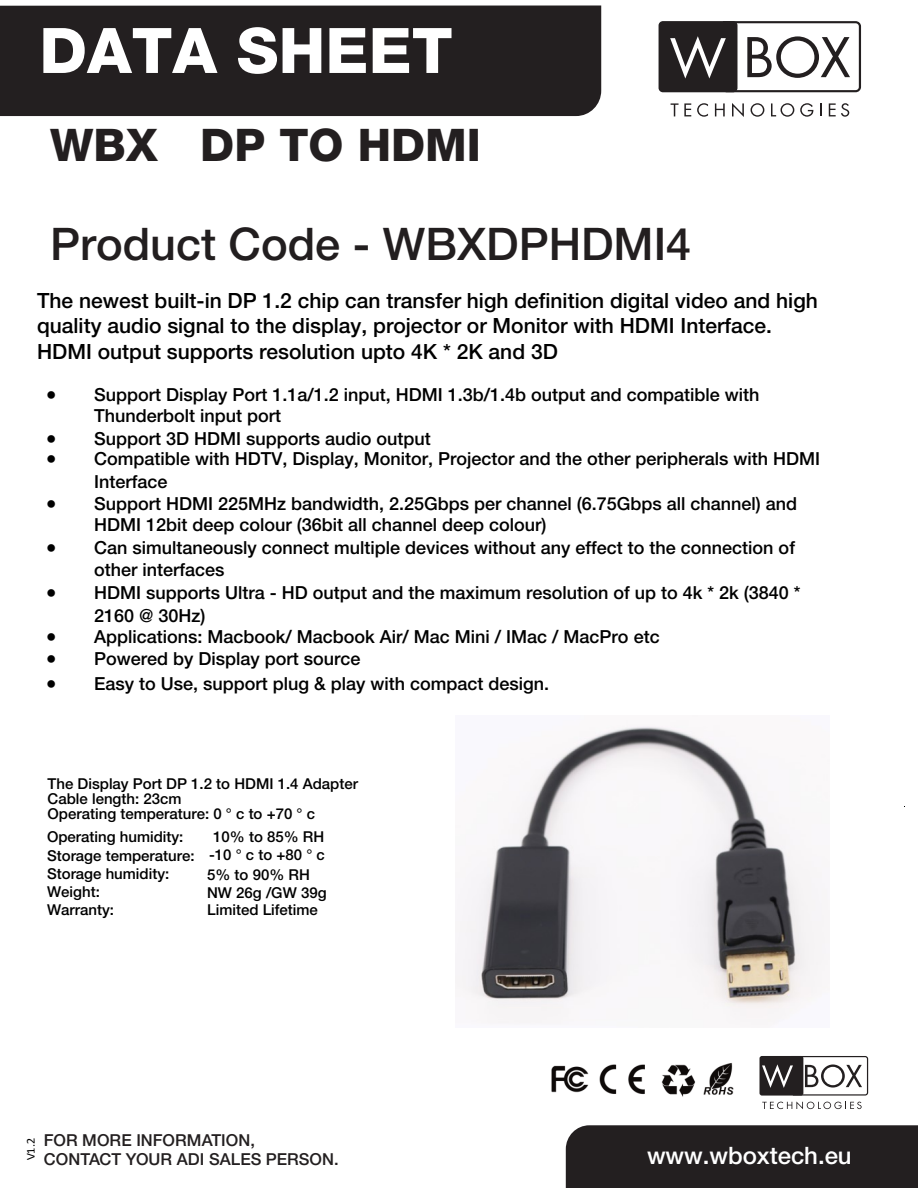
<style>
.page{position:relative;width:918px;height:1188px;background:#fff}
.page>*{position:absolute;margin:0;border:0;box-sizing:border-box;transform-origin:0 0}
.t1{font:800 62.85px "Helvetica Neue LT Std";letter-spacing:.005em;color:#fff}
.t2{font:500 45px "Helvetica Neue LT Std";color:#221e1f}
.t3{font:800 45px "Helvetica Neue LT Std";color:#231f20}
.t4{font:500 24px "Helvetica Neue LT Std";color:#fff}
.t5{font:500 21px/25.2px "Helvetica Neue LT Std";color:#000}
.t6{font:500 18px/22.8px "Helvetica Neue LT Std";color:#000}
.t7{font:500 16.5px/19.8px "Helvetica Neue LT Std";letter-spacing:.005em;color:#231f20}
.t8{font:500 15px/18px "Helvetica Neue LT Std";color:#000}
.t9{font:12px "Calibri";color:#000;scale:1.05 1}
</style>
<div class="page">
<img style="left:455px;top:726px;width:371px;height:297px">
<div style="left:659px;top:21px;width:78px;height:71px;background:#231f20;border-radius:4px"></div>
<svg style="left:670px;top:21px;width:191px;height:71px"></svg>
<svg style="left:671px;top:103px;width:20px;height:13px"></svg>
<svg style="left:697px;top:103px;width:11px;height:14px"></svg>
<svg style="left:715px;top:103px;width:10px;height:13px"></svg>
<svg style="left:732px;top:103px;width:12px;height:14px"></svg>
<svg style="left:751px;top:103px;width:13px;height:14px"></svg>
<svg style="left:771px;top:103px;width:23px;height:14px"></svg>
<svg style="left:800px;top:103px;width:13px;height:14px"></svg>
<svg style="left:820px;top:103px;width:1px;height:13px"></svg>
<svg style="left:829px;top:103px;width:20px;height:14px"></svg>
<div style="left:0;top:5px;width:601px;height:111px;background:#231f20"></div>
<div style="left:566px;top:1125px;width:352px;height:63px;background:#231f20"></div>
<div style="left:760px;top:1056px;width:43px;height:40px;background:#231f20;border-radius:2px"></div>
<svg style="left:762px;top:1056px;width:106px;height:53px"></svg>
<img style="left:551px;top:1063px;width:183px;height:34px">
<h1 class="t1" style="left:39px;top:13px;width:415px">DATA SHEET</h1>
<h2 class="t3" style="left:50px;top:118px;width:432px">WBX DP TO HDMI</h2>
<h2 class="t2" style="left:50px;top:217px;width:642px">Product Code - WBXDPHDMI4</h2>
<p class="t5" style="left:37px;top:288px;width:782px">The newest built-in DP 1.2 chip can transfer high definition digital video and high quality audio signal to the display, projector or Monitor with HDMI Interface.<br>HDMI output supports resolution upto 4K * 2K and 3D</p>
<p class="t6" style="left:94px;top:385px;width:667px;line-height:20.4px;text-indent:-47px">• Support Display Port 1.1a/1.2 input, HDMI 1.3b/1.4b output and compatible with<br>Thunderbolt input port</p>
<p class="t6" style="left:47px;top:427px;width:386px">• Support 3D HDMI supports audio output</p>
<p class="t6" style="left:94px;top:447px;width:728px;text-indent:-47px">• Compatible with HDTV, Display, Monitor, Projector and the other peripherals with HDMI<br>Interface</p>
<p class="t6" style="left:94px;top:494px;width:705px;line-height:20.4px;text-indent:-47px">• Support HDMI 225MHz bandwidth, 2.25Gbps per channel (6.75Gbps all channel) and<br>HDMI 12bit deep colour (36bit all channel deep colour)</p>
<p class="t6" style="left:94px;top:536px;width:702px;text-indent:-47px">• Can simultaneously connect multiple devices without any effect to the connection of other interfaces</p>
<p class="t6" style="left:94px;top:581px;width:708px;text-indent:-47px">• HDMI supports Ultra - HD output and the maximum resolution of up to 4k * 2k (3840 *<br>2160 @ 30Hz)</p>
<p class="t6" style="left:47px;top:625px;width:615px">• Applications: Macbook/ Macbook Air/ Mac Mini / IMac / MacPro etc</p>
<p class="t6" style="left:47px;top:647px;width:315px">• Powered by Display port source</p>
<p class="t6" style="left:47px;top:672px;width:504px">• Easy to Use, support plug &amp; play with compact design.</p>
<p class="t8" style="left:48px;top:775px;width:312px;line-height:15.5px">The Display Port DP 1.2 to HDMI 1.4 Adapter<br>Cable length: 23cm<br>Operating temperature: 0 ° c to +70 ° c</p>
<p class="t8" style="left:47px;top:827px;width:138px">Operating humidity:</p>
<p class="t8" style="left:47px;top:827px;width:279px;line-height:19.4px;text-align:right">10% to 85% RH<br>Storage temperature: -10 ° c to +80 ° c</p>
<p class="t8" style="left:47px;top:865px;width:124px">Storage humidity:<br>Weight:<br>Warranty:</p>
<p class="t8" style="left:207px;top:866px;width:121px;line-height:17.5px">5% to 90% RH<br>NW 26g /GW 39g<br>Limited Lifetime</p>
<p class="t9" style="left:24px;top:1161px;width:23px;rotate:-92deg">V1 2.</p>
<p class="t7" style="left:44px;top:1130px;width:296px">FOR MORE INFORMATION,<br>CONTACT YOUR ADI SALES PERSON.</p>
<h3 class="t4" style="left:647px;top:1142px;width:206px">www.wboxtech.eu</h3>
</div>
